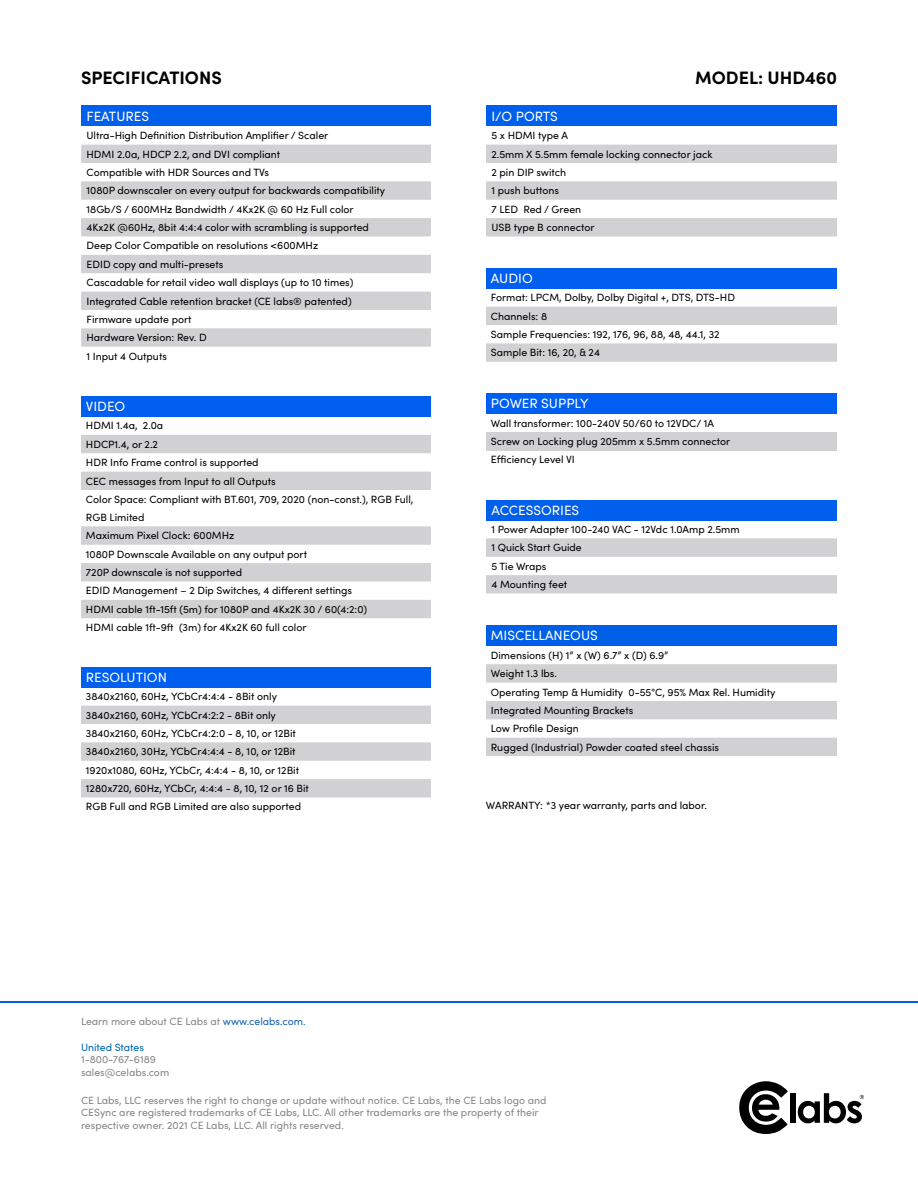
<style>
.page{position:relative;width:918px;height:1188px;background:#fff}
.page>*{position:absolute;margin:0;border:0;box-sizing:border-box;transform-origin:0 0}
.t1{font:700 18px "Sofia Pro";color:#000}
.t2{font:13.5px "Sofia Pro";color:#fff}
.t3{font:10.5px/18.3px "Sofia Pro";color:#000}
.t4{font:10.5px/12.6px "Sofia Pro";color:#848688}
.t5{font:10.5px "Sofia Pro";letter-spacing:-.005em;color:#0064ad}
.s1{color:#1763af}
</style>
<div class="page">
<svg style="left:739px;top:1081px;width:49px;height:53px"></svg>
<div style="left:790px;top:1093px;width:6px;height:30px;background:#000"></div>
<svg style="left:798px;top:1093px;width:66px;height:30px"></svg>
<hr style="left:0;top:1001px;width:918px;height:2px;background:#005fe7">
<div style="left:486px;top:393px;width:351px;height:21px;background:#005ff3"></div>
<div style="left:486px;top:432px;width:351px;height:18px;background:#d1d1d3"></div>
<div style="left:486px;top:268px;width:351px;height:20px;background:#005fef"></div>
<svg style="left:486px;top:307px;width:351px;height:55px"></svg>
<div style="left:486px;top:500px;width:351px;height:21px;background:#005feb"></div>
<svg style="left:486px;top:538px;width:351px;height:56px"></svg>
<div style="left:486px;top:625px;width:351px;height:21px;background:#005fe7"></div>
<svg style="left:486px;top:664px;width:351px;height:92px"></svg>
<div style="left:486px;top:106px;width:351px;height:20px;background:#005feb"></div>
<svg style="left:486px;top:145px;width:351px;height:91px"></svg>
<div style="left:81px;top:106px;width:350px;height:20px;background:#005feb"></div>
<svg style="left:81px;top:145px;width:350px;height:202px;fill:#d1d1d3"></svg>
<div style="left:81px;top:396px;width:350px;height:21px;background:#005fef"></div>
<svg style="left:81px;top:435px;width:350px;height:183px"></svg>
<div style="left:81px;top:667px;width:350px;height:20px;background:#005fef"></div>
<svg style="left:81px;top:706px;width:350px;height:91px"></svg>
<h1 class="t1" style="left:81px;top:63px;width:142px">SPECIFICATIONS</h1>
<h1 class="t1" style="left:695px;top:63px;width:144px">MODEL: UHD460</h1>
<p class="t2" style="left:87px;top:106px;width:64px">FEATURES</p>
<p class="t3" style="left:87px;top:126px;width:300px">Ultra-High Definition Distribution Amplifier / Scaler<br>HDMI 2.0a, HDCP 2.2, and DVI compliant<br>Compatible with HDR Sources and TVs<br>1080P downscaler on every output for backwards compatibility 18Gb/S / 600MHz Bandwidth / 4Kx2K @ 60 Hz Full color<br>4Kx2K @60Hz, 8bit 4:4:4 color with scrambling is supported Deep Color Compatible on resolutions &lt;600MHz<br>EDID copy and multi-presets<br>Cascadable for retail video wall displays (up to 10 times)<br>Integrated Cable retention bracket (CE labs® patented)<br>Firmware update port<br>Hardware Version: Rev. D<br>1 Input 4 Outputs</p>
<p class="t2" style="left:86px;top:397px;width:41px">VIDEO</p>
<p class="t3" style="left:86px;top:416px;width:329px">HDMI 1.4a, 2.0a<br>HDCP1.4, or 2.2<br>HDR Info Frame control is supported<br>CEC messages from Input to all Outputs<br>Color Space: Compliant with BT.601, 709, 2020 (non-const.), RGB Full, RGB Limited<br>Maximum Pixel Clock: 600MHz<br>1080P Downscale Available on any output port<br>720P downscale is not supported<br>EDID Management – 2 Dip Switches, 4 different settings<br>HDMI cable 1ft-15ft (5m) for 1080P and 4Kx2K 30 / 60(4:2:0)<br>HDMI cable 1ft-9ft (3m) for 4Kx2K 60 full color</p>
<p class="t2" style="left:86px;top:667px;width:83px">RESOLUTION</p>
<p class="t3" style="left:86px;top:687px;width:225px">3840x2160, 60Hz, YCbCr4:4:4 - 8Bit only 3840x2160, 60Hz, YCbCr4:2:2 - 8Bit only 3840x2160, 60Hz, YCbCr4:2:0 - 8, 10, or 12Bit 3840x2160, 30Hz, YCbCr4:4:4 - 8, 10, or 12Bit 1920x1080, 60Hz, YCbCr, 4:4:4 - 8, 10, or 12Bit 1280x720, 60Hz, YCbCr, 4:4:4 - 8, 10, 12 or 16 Bit RGB Full and RGB Limited are also supported</p>
<p class="t2" style="left:491px;top:106px;width:68px">I/O PORTS</p>
<p class="t3" style="left:491px;top:126px;width:223px">5 x HDMI type A<br>2.5mm X 5.5mm female locking connector jack<br>2 pin DIP switch<br>1 push buttons<br>7 LED Red / Green<br>USB type B connector</p>
<p class="t2" style="left:491px;top:268px;width:43px">AUDIO</p>
<p class="t3" style="left:491px;top:288px;width:246px">Format: LPCM, Dolby, Dolby Digital +, DTS, DTS-HD Channels: 8<br>Sample Frequencies: 192, 176, 96, 88, 48, 44.1, 32<br>Sample Bit: 16, 20, &amp; 24</p>
<p class="t2" style="left:491px;top:394px;width:99px">POWER SUPPLY</p>
<p class="t3" style="left:491px;top:413px;width:241px">Wall transformer: 100-240V 50/60 to 12VDC/ 1A<br>Screw on Locking plug 205mm x 5.5mm connector<br>Efficiency Level VI</p>
<p class="t2" style="left:491px;top:501px;width:89px">ACCESSORIES</p>
<p class="t3" style="left:491px;top:520px;width:250px">1 Power Adapter 100-240 VAC - 12Vdc 1.0Amp 2.5mm<br>1 Quick Start Guide<br>5 Tie Wraps<br>4 Mounting feet</p>
<p class="t2" style="left:491px;top:626px;width:108px">MISCELLANEOUS</p>
<p class="t3" style="left:491px;top:645px;width:286px">Dimensions (H) 1” x (W) 6.7” x (D) 6.9”<br>Weight 1.3 lbs.<br>Operating Temp &amp; Humidity 0-55°C, 95% Max Rel. Humidity Integrated Mounting Brackets<br>Low Profile Design<br>Rugged (Industrial) Powder coated steel chassis</p>
<p class="t3" style="left:486px;top:796px;width:222px">WARRANTY: *3 year warranty, parts and labor.</p>
<p class="t4" style="left:81px;top:1014px;width:226px">Learn more about CE Labs at <span class="s1">www.celabs.com.</span></p>
<p class="t5" style="left:81px;top:1039px;width:64px">United States</p>
<p class="t4" style="left:81px;top:1053px;width:90px">1-800-767-6189 sales@celabs.com</p>
<p class="t4" style="left:81px;top:1093px;width:467px">CE Labs, LLC reserves the right to change or update without notice. CE Labs, the CE Labs logo and<br>CESync are registered trademarks of CE Labs, LLC. All other trademarks are the property of their respective owner. 2021 CE Labs, LLC. All rights reserved.</p>
</div>
